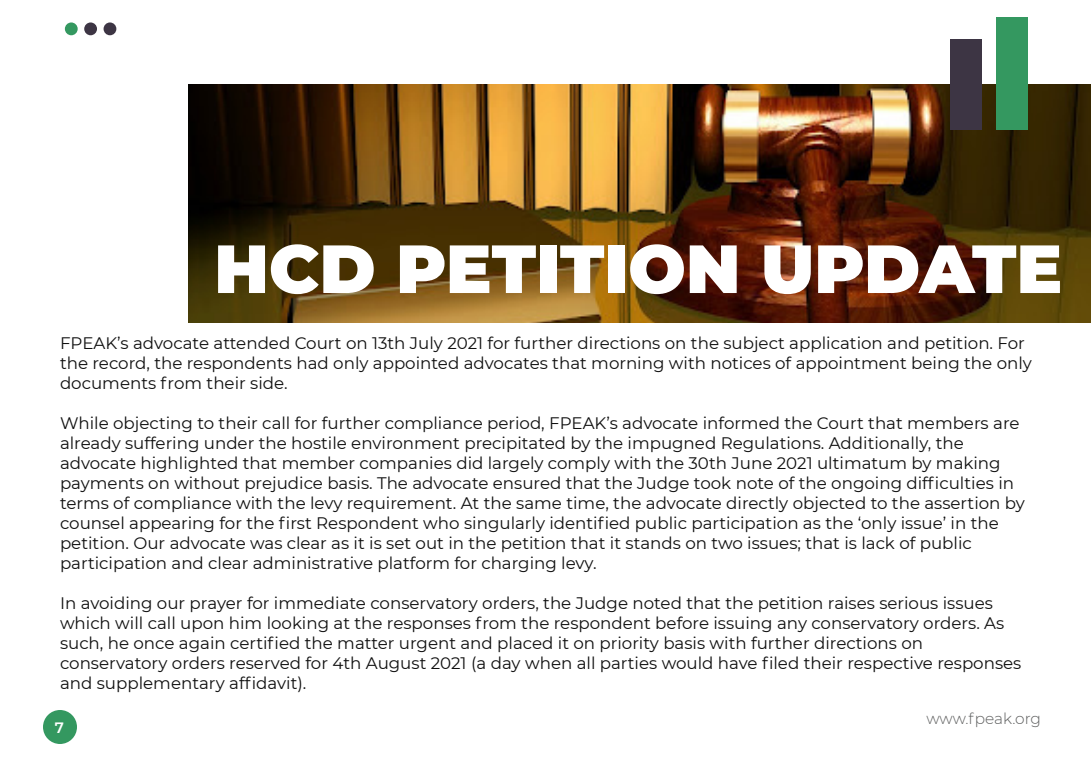
<style>
.page{position:relative;width:1092px;height:768px;background:#fff}
.page>*{position:absolute;margin:0;border:0;box-sizing:border-box;transform-origin:0 0}
.t1{font:900 68px "Montserrat";color:#fff}
.t2{font:16.7px/20px "Montserrat";color:#0f0f0f}
.t3{font:300 15.4px "Montserrat";color:#5d5e5e}
.t4{font:600 15px "Montserrat";color:#fff}
</style>
<div class="page">
<img style="left:188px;top:84px;width:903px;height:239px">
<div style="left:65px;top:22px;width:13px;height:13px;background:#349860;border-radius:50%"></div>
<div style="left:84px;top:22px;width:13px;height:13px;background:#3d3544;border-radius:50%"></div>
<div style="left:104px;top:22px;width:12px;height:13px;background:#3d3544;border-radius:50%"></div>
<div style="left:997px;top:17px;width:31px;height:112px;background:#349860"></div>
<div style="left:951px;top:39px;width:31px;height:90px;background:#3d3544"></div>
<div style="left:43px;top:710px;width:34px;height:34px;background:#349860;border-radius:50%"></div>
<h1 class="t1" style="left:214px;top:218px;width:850px">HCD PETITION UPDATE</h1>
<p class="t2" style="left:60px;top:333px;width:973px">FPEAK’s advocate attended Court on 13th July 2021 for further directions on the subject application and petition. For the record, the respondents had only appointed advocates that morning with notices of appointment being the only documents from their side.</p>
<p class="t2" style="left:60px;top:413px;width:967px">While objecting to their call for further compliance period, FPEAK’s advocate informed the Court that members are already suffering under the hostile environment precipitated by the impugned Regulations. Additionally, the advocate highlighted that member companies did largely comply with the 30th June 2021 ultimatum by making payments on without prejudice basis. The advocate ensured that the Judge took note of the ongoing difficulties in terms of compliance with the levy requirement. At the same time, the advocate directly objected to the assertion by counsel appearing for the first Respondent who singularly identified public participation as the ‘only issue’ in the petition. Our advocate was clear as it is set out in the petition that it stands on two issues; that is lack of public participation and clear administrative platform for charging levy.</p>
<p class="t2" style="left:60px;top:593px;width:963px">In avoiding our prayer for immediate conservatory orders, the Judge noted that the petition raises serious issues which will call upon him looking at the responses from the respondent before issuing any conservatory orders. As such, he once again certified the matter urgent and placed it on priority basis with further directions on conservatory orders reserved for 4th August 2021 (a day when all parties would have filed their respective responses and supplementary affidavit).</p>
<p class="t4" style="left:55px;top:717px;width:11px">7</p>
<p class="t3" style="left:926px;top:708px;width:116px">www.fpeak.org</p>
</div>
